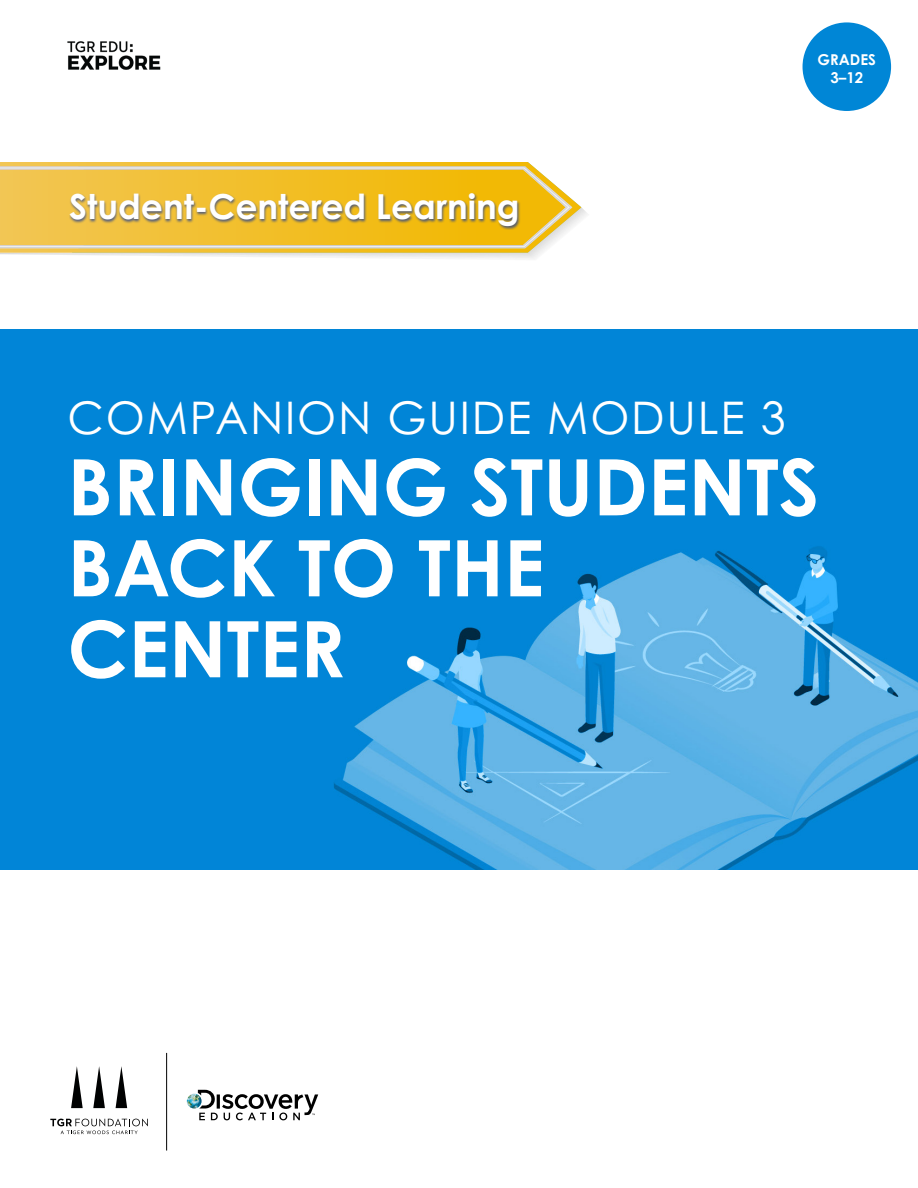
<style>
.page{position:relative;width:918px;height:1188px;background:#fff}
.page>*{position:absolute;margin:0;border:0;box-sizing:border-box;transform-origin:0 0}
.t1{font:700 78px/81px "Century Gothic Pro";color:#fff}
.t2{font:45px "Century Gothic Pro";letter-spacing:.04em;color:#fff}
.t3{font:700 34.5px "Century Gothic Pro";color:#fff}
.t4{font:700 15px/18px "Century Gothic Pro";color:#fff;text-align:center}
</style>
<div class="page">
<img style="left:0;top:330px;width:918px;height:540px">
<div style="left:803px;top:22px;width:88px;height:89px;background:#0086d6;border-radius:50%"></div>
<img style="left:68px;top:41px;width:93px;height:29px">
<img style="left:187px;top:1094px;width:15px;height:15px;border-radius:7px">
<svg style="left:198px;top:1090px;width:120px;height:30px"></svg>
<hr style="left:166px;top:1053px;width:1px;height:98px;background:#000">
<svg style="left:93px;top:1066px;width:12px;height:42px"></svg>
<svg style="left:71px;top:1066px;width:12px;height:42px"></svg>
<svg style="left:116px;top:1066px;width:11px;height:42px"></svg>
<svg style="left:50px;top:1119px;width:98px;height:15px"></svg>
<svg style="left:0;top:162px;width:533px;height:4px;background:#f1bf2a"></svg>
<svg style="left:0;top:199px;width:587px;height:60px"></svg>
<svg style="left:0;top:166px;width:572px;height:82px;background:#efc449"></svg>
<div style="left:69px;top:193px;width:452px;height:37px;background:#25408f;opacity:.75"></div>
<p class="t3" style="left:69px;top:185px;width:452px">Student-Centered Learning</p>
<p class="t4" style="left:818px;top:50px;width:60px">GRADES<br>3–12</p>
<p class="t2" style="left:68px;top:391px;width:720px">COMPANION GUIDE MODULE 3</p>
<p class="t1" style="left:68px;top:445px;width:753px">BRINGING STUDENTS<br>BACK TO THE<br>CENTER</p>
</div>
